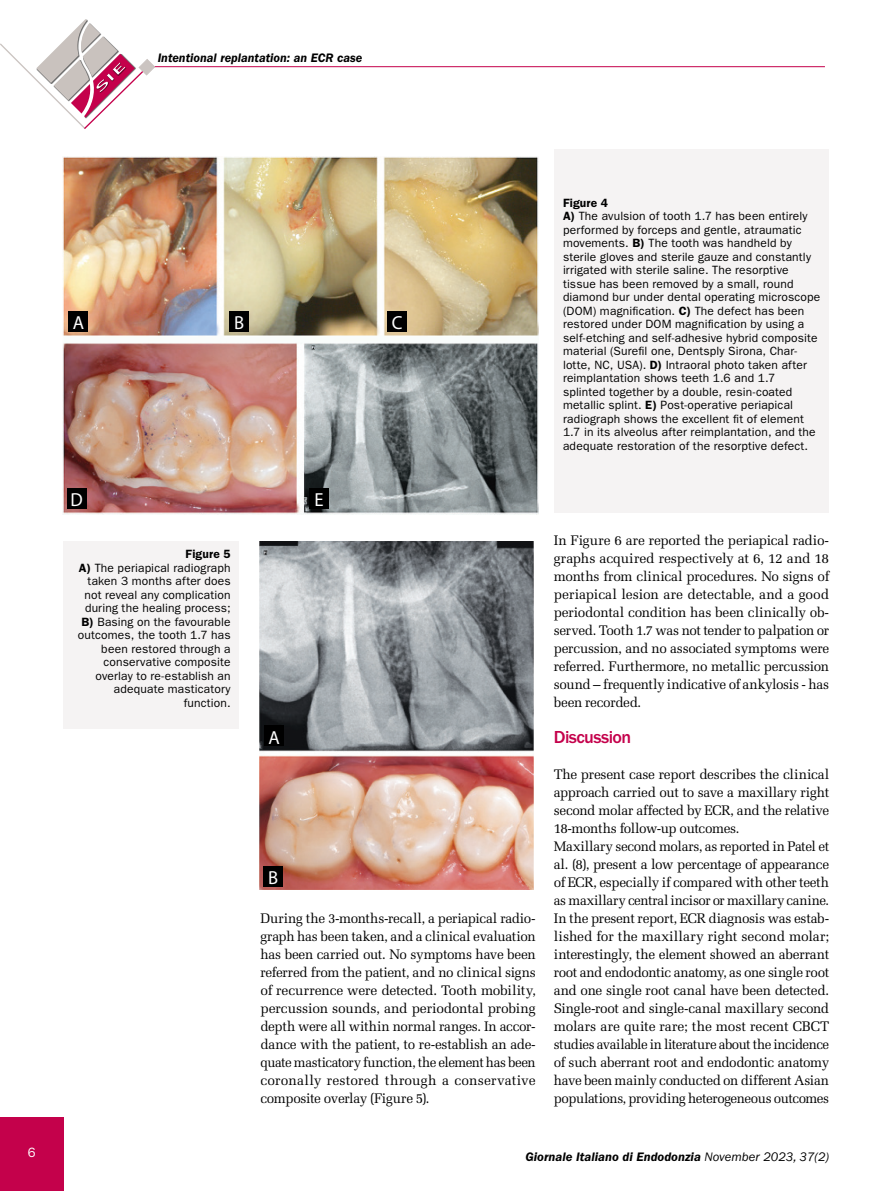
<style>
.page{position:relative;width:893px;height:1191px;background:#fff}
.page>*{position:absolute;margin:0;border:0;box-sizing:border-box;transform-origin:0 0}
.t1{font:18.9px "Myriad Pro";color:#fff}
.t2{font:500 18px "ITC Franklin Gothic Std";letter-spacing:-.035em;color:#c4014b}
.t3{font:13.8px/18px "Melior LT Std";letter-spacing:-.02em;color:#000;text-align:justify}
.t4{font:13.5px "ITC Franklin Gothic Std";color:#fff}
.t5{font:italic 600 12.75px "ITC Franklin Gothic Std";color:#000}
.t6{font:12px/13.5px "ITC Franklin Gothic Std";letter-spacing:.015em;color:#000}
.s1{font-weight:600}
.s2{font-weight:400}
</style>
<div class="page">
<div style="left:0;top:1118px;width:64px;height:73px;background:#c4014b"></div>
<hr style="left:147px;top:66px;width:678px;height:1px;background:#c4014b">
<svg style="left:0;top:19px;width:155px;height:110px"></svg>
<img style="left:63px;top:156px;width:476px;height:358px">
<div style="left:554px;top:149px;width:275px;height:363px;background:#f5f3f3"></div>
<div style="left:69px;top:311px;width:19px;height:21px;background:#000"></div>
<div style="left:230px;top:310px;width:19px;height:21px;background:#000"></div>
<div style="left:388px;top:311px;width:19px;height:21px;background:#000"></div>
<div style="left:67px;top:488px;width:19px;height:21px;background:#000"></div>
<div style="left:310px;top:488px;width:19px;height:21px;background:#000"></div>
<img style="left:260px;top:541px;width:274px;height:348px">
<div style="left:64px;top:541px;width:175px;height:187px;background:#f5f3f3"></div>
<div style="left:265px;top:725px;width:19px;height:21px;background:#000"></div>
<div style="left:264px;top:865px;width:19px;height:21px;background:#000"></div>
<p class="t5" style="left:158px;top:51px;width:206px">Intentional replantation: an ECR case</p>
<p class="t4" style="left:28px;top:1144px;width:9px">6</p>
<h1 class="t1" style="left:73px;top:311px;width:13px">A</h1>
<h1 class="t1" style="left:234px;top:311px;width:12px">B</h1>
<h1 class="t1" style="left:392px;top:311px;width:12px">C</h1>
<h1 class="t1" style="left:71px;top:488px;width:14px">D</h1>
<h1 class="t1" style="left:315px;top:488px;width:11px">E</h1>
<p class="t6" style="left:78px;top:547px;width:154px;text-align:right"><span class="s1">Figure 5<br>A)</span> The periapical radiograph taken 3 months after does not reveal any complication during the healing process;<br><span class="s1">B)</span> Basing on the favourable outcomes, the tooth 1.7 has been restored through a conservative composite overlay to re-establish an adequate masticatory function.</p>
<h1 class="t1" style="left:269px;top:725px;width:13px">A</h1>
<h1 class="t1" style="left:268px;top:866px;width:12px">B</h1>
<p class="t3" style="left:260px;top:909px;width:277px">During the 3-months-recall, a periapical radio&shy;graph has been taken, and a clinical evaluation has been carried out. No symptoms have been referred from the patient, and no clinical signs of recurrence were detected. Tooth mobility, percussion sounds, and periodontal probing depth were all within normal ranges. In accor&shy;dance with the patient, to re-establish an ade&shy;quate masticatory function, the element has been coronally restored through a conservative composite overlay (Figure 5).</p>
<p class="t6" style="left:563px;top:196px;width:259px"><span class="s1">Figure 4<br>A)</span> The avulsion of tooth 1.7 has been entirely performed by forceps and gentle, atraumatic movements. <span class="s1">B)</span> The tooth was handheld by sterile gloves and sterile gauze and constantly irrigated with sterile saline. The resorptive tissue has been removed by a small, round diamond bur under dental operating microscope (DOM) magnification. <span class="s1">C)</span> The defect has been restored under DOM magnification by using a self-etching and self-adhesive hybrid composite material (Surefil one, Dentsply Sirona, Char&shy;lotte, NC, USA). <span class="s1">D)</span> Intraoral photo taken after reimplantation shows teeth 1.6 and 1.7 splinted together by a double, resin-coated metallic splint. <span class="s1">E)</span> Post-operative periapical radiograph shows the excellent fit of element 1.7 in its alveolus after reimplantation, and the adequate restoration of the resorptive defect.</p>
<p class="t3" style="left:554px;top:531px;width:277px">In Figure 6 are reported the periapical radio&shy;graphs acquired respectively at 6, 12 and 18 months from clinical procedures. No signs of periapical lesion are detectable, and a good periodontal condition has been clinically ob&shy;served. Tooth 1.7 was not tender to palpation or percussion, and no associated symptoms were referred. Furthermore, no metallic percussion sound – frequently indicative of ankylosis - has been recorded.</p>
<h2 class="t2" style="left:554px;top:727px;width:79px">Discussion</h2>
<p class="t3" style="left:554px;top:765px;width:277px;text-align:left">The present case report describes the clinical approach carried out to save a maxillary right second molar affected by ECR, and the relative 18-months follow-up outcomes.<br>Maxillary second molars, as reported in Patel et al. (8), present a low percentage of appearance of ECR, especially if compared with other teeth as maxillary central incisor or maxillary canine.<br>In the present report, ECR diagnosis was estab&shy;lished for the maxillary right second molar; interestingly, the element showed an aberrant root and endodontic anatomy, as one single root and one single root canal have been detected.<br>Single-root and single-canal maxillary second molars are quite rare; the most recent CBCT studies available in literature about the incidence of such aberrant root and endodontic anatomy have been mainly conducted on different Asian populations, providing heterogeneous outcomes</p>
<p class="t5" style="left:525px;top:1149px;width:305px">Giornale Italiano di Endodonzia <span class="s2">November 2023, 37(2)</span></p>
</div>
